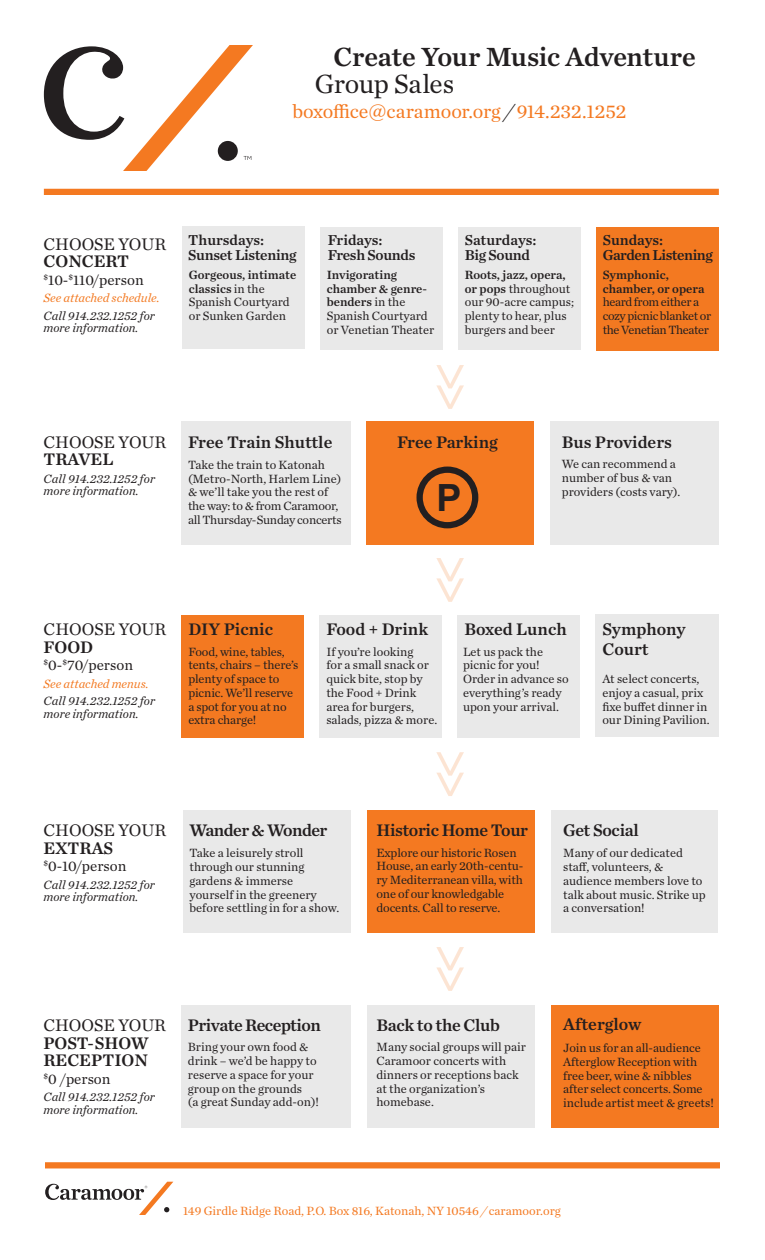
<style>
.page{position:relative;width:765px;height:1260px;background:#fff}
.page>*{position:absolute;margin:0;border:0;box-sizing:border-box;transform-origin:0 0}
.t1{font:62.5px "Chronicle Text G1 Semi";color:#f37921}
.t2{font:700 37.5px "Arial";color:#231f20}
.menu_descipt{font:27.5px "Chronicle Text G1 Semi";letter-spacing:-.01em;color:#231f20}
.menu_descipt-2{font:27.5px "Chronicle Text G1";letter-spacing:-.015em;color:#231f20}
.menu_descipt-3{font:20px "Chronicle Text G1";letter-spacing:-.005em;color:#f47921}
.t3{font:17.5px/17.5px "Chronicle Text G1 Semi";color:#231f20}
.t4{font:17.5px "Chronicle Text G1";color:#231f20}
.t5{font:17.5px "Chronicle Text G1 Semi";letter-spacing:-.02em;color:#231f20}
.t6{font:17.5px "Chronicle Text G1 Semi";letter-spacing:-.03em;color:#231f20}
.t7{font:15px "Chronicle Text G1 Semi";letter-spacing:-.02em;color:#231f20}
.t8{font:15px "Chronicle Text G1";color:#231f20}
.t9{font:15px "Chronicle Text G1 Semi";color:#231f20}
.t10{font:12.5px/13.8px "Chronicle Text G1";color:#231f20}
.t11{font:italic 12.5px/12.5px "Chronicle Text G1";color:#231f20}
.t12{font:12.5px/13.8px "Chronicle Text G1 Semi";color:#231f20}
.t13{font:12.5px/13.8px "Chronicle Text G1";letter-spacing:-.03em;color:#231f20}
.t14{font:12.5px "Chronicle Text G1";color:#f47921}
.t15{font:12.5px/13.8px "Chronicle Text G1";letter-spacing:-.02em;color:#231f20}
.t16{font:italic 12.5px "Chronicle Text G1";color:#f37921}
.s1{font-style:italic;color:#231f20}
.s2{font-family:"Chronicle Text G1"}
.s3{font-family:"Chronicle Text G1 Semi"}
.s4{font-style:italic}
</style>
<div class="page">
<div style="left:596px;top:227px;width:123px;height:123px;background:#f37921"></div>
<div style="left:458px;top:227px;width:123px;height:123px;background:#e9e9e9"></div>
<div style="left:320px;top:227px;width:123px;height:123px;background:#e9e9e9"></div>
<div style="left:182px;top:227px;width:123px;height:122px;background:#e9e9e9"></div>
<div style="left:44px;top:189px;width:675px;height:6px;background:#f47921"></div>
<svg style="left:45px;top:1182px;width:128px;height:33px"></svg>
<svg style="left:44px;top:45px;width:209px;height:126px"></svg>
<div style="left:181px;top:422px;width:170px;height:123px;background:#e9e9e9"></div>
<div style="left:366px;top:422px;width:168px;height:123px;background:#f47921"></div>
<div style="left:550px;top:422px;width:168px;height:123px;background:#e9e9e9"></div>
<div style="left:417px;top:467px;width:61px;height:61px;border:6px solid #231f20;border-radius:50%"></div>
<div style="left:181px;top:615px;width:123px;height:123px;background:#f37921"></div>
<div style="left:319px;top:615px;width:123px;height:123px;background:#e9e9e9"></div>
<div style="left:457px;top:615px;width:123px;height:123px;background:#e9e9e9"></div>
<div style="left:595px;top:615px;width:123px;height:122px;background:#e9e9e9"></div>
<div style="left:181px;top:1005px;width:170px;height:123px;background:#e9e9e9"></div>
<div style="left:552px;top:1005px;width:167px;height:122px;background:#f47921"></div>
<div style="left:367px;top:1005px;width:168px;height:123px;background:#e9e9e9"></div>
<div style="left:183px;top:810px;width:168px;height:123px;background:#e9e9e9"></div>
<div style="left:367px;top:810px;width:168px;height:123px;background:#f47921"></div>
<div style="left:552px;top:810px;width:166px;height:123px;background:#e9e9e9"></div>
<div style="left:45px;top:1162px;width:675px;height:6px;background:#f47921"></div>
<p class="menu_descipt" style="left:334px;top:35px;width:364px">Create Your Music Adventure</p>
<p class="menu_descipt-2" style="left:315px;top:63px;width:141px">Group Sales</p>
<p class="menu_descipt-3" style="left:292px;top:96px;width:335px">boxoffice@caramoor.org <span class="s1">/</span> 914.232.1252</p>
<p class="t4" style="left:44px;top:231px;width:124px">CHOOSE YOUR</p>
<p class="t3" style="left:44px;top:252px;width:87px">CONCERT</p>
<p class="t8" style="left:44px;top:268px;width:102px"><sup>$</sup>10-<sup>$</sup>110/person</p>
<p class="t16" style="left:44px;top:288px;width:118px">See attached schedule.</p>
<p class="t11" style="left:44px;top:309px;width:113px">Call 914.232.1252 for more information.</p>
<p class="t4" style="left:44px;top:429px;width:124px">CHOOSE YOUR</p>
<p class="t3" style="left:44px;top:450px;width:71px">TRAVEL</p>
<p class="t11" style="left:44px;top:472px;width:113px">Call 914.232.1252 for more information.</p>
<p class="t4" style="left:44px;top:616px;width:124px">CHOOSE YOUR</p>
<p class="t3" style="left:44px;top:637px;width:51px">FOOD</p>
<p class="t8" style="left:44px;top:654px;width:91px"><sup>$</sup>0-<sup>$</sup>70/person</p>
<p class="t16" style="left:44px;top:674px;width:107px">See attached menus.</p>
<p class="t11" style="left:44px;top:694px;width:113px">Call 914.232.1252 for more information.</p>
<p class="t4" style="left:44px;top:817px;width:124px">CHOOSE YOUR</p>
<p class="t3" style="left:44px;top:838px;width:71px">EXTRAS</p>
<p class="t8" style="left:44px;top:855px;width:85px"><sup>$</sup>0-10/person</p>
<p class="t11" style="left:44px;top:878px;width:113px">Call 914.232.1252 for more information.</p>
<p class="t4" style="left:43px;top:1012px;width:124px">CHOOSE YOUR</p>
<p class="t3" style="left:43px;top:1033px;width:107px">POST-SHOW<br>RECEPTION</p>
<p class="t8" style="left:43px;top:1067px;width:69px"><sup>$</sup>0 /person</p>
<p class="t11" style="left:43px;top:1090px;width:113px">Call 914.232.1252 for more information.</p>
<p class="t9" style="left:188px;top:228px;width:77px">Thursdays:</p>
<p class="t7" style="left:188px;top:243px;width:110px">Sunset Listening</p>
<p class="t12" style="left:189px;top:267px;width:109px">Gorgeous, intimate classics <span class="s2">in the</span></p>
<p class="t10" style="left:189px;top:295px;width:103px">Spanish Courtyard or Sunken Garden</p>
<p class="t9" style="left:328px;top:228px;width:56px">Fridays:</p>
<p class="t7" style="left:328px;top:243px;width:89px">Fresh Sounds</p>
<p class="t12" style="left:327px;top:267px;width:72px">Invigorating</p>
<p class="t12" style="left:327px;top:281px;width:102px">chamber &amp; genre-</p>
<p class="t12" style="left:327px;top:295px;width:80px">benders <span class="s2">in the</span></p>
<p class="t10" style="left:327px;top:308px;width:102px">Spanish Courtyard</p>
<p class="t10" style="left:327px;top:322px;width:109px">or Venetian Theater</p>
<p class="t9" style="left:465px;top:228px;width:73px">Saturdays:</p>
<p class="t7" style="left:465px;top:243px;width:67px">Big Sound</p>
<p class="t9" style="left:603px;top:228px;width:62px">Sundays:</p>
<p class="t7" style="left:603px;top:243px;width:112px">Garden Listening</p>
<p class="t10" style="left:465px;top:267px;width:111px"><span class="s3">Roots, jazz, opera, or pops</span> throughout our 90-acre campus; plenty to hear, plus burgers and beer</p>
<p class="t12" style="left:603px;top:267px;width:68px">Symphonic,</p>
<p class="t13" style="left:603px;top:281px;width:110px"><span class="s3">chamber, or opera </span>heard from either a cozy picnic blanket or the Venetian Theater</p>
<h1 class="t1" style="left:501px;top:360px;width:55px;rotate:90deg">&gt;&gt;</h1>
<p class="t3" style="left:188px;top:432px;width:146px">Free Train Shuttle</p>
<p class="t3" style="left:397px;top:432px;width:102px">Free Parking</p>
<p class="t3" style="left:562px;top:432px;width:112px">Bus Providers</p>
<p class="t2" style="left:437px;top:473px;width:27px">P</p>
<p class="t10" style="left:562px;top:456px;width:120px">We can recommend a number of bus &amp; van providers (costs vary).</p>
<p class="t10" style="left:188px;top:457px;width:155px">Take the train to Katonah (Metro-North, Harlem Line)</p>
<p class="t10" style="left:188px;top:485px;width:142px">&amp; we’ll take you the rest of</p>
<p class="t15" style="left:188px;top:498px;width:155px">the way: to &amp; from Caramoor, all Thursday-Sunday concerts</p>
<h1 class="t1" style="left:501px;top:553px;width:55px;rotate:90deg">&gt;&gt;</h1>
<p class="t3" style="left:188px;top:619px;width:86px">DIY Picnic</p>
<p class="t3" style="left:326px;top:620px;width:103px">Food + Drink</p>
<p class="t3" style="left:464px;top:620px;width:104px">Boxed Lunch</p>
<p class="t3" style="left:602px;top:619px;width:85px">Symphony</p>
<p class="t10" style="left:188px;top:644px;width:98px">Food, wine, tables,</p>
<p class="t3" style="left:602px;top:639px;width:48px">Court</p>
<p class="t10" style="left:188px;top:658px;width:112px">tents, chairs – there’s plenty of space to picnic. We’ll reserve a spot for you at no extra charge!</p>
<p class="t10" style="left:326px;top:644px;width:112px">If you’re looking<br>for a small snack or quick bite, stop by the Food + Drink area for burgers, salads, pizza &amp; more.</p>
<p class="t10" style="left:463px;top:644px;width:82px">Let us pack the</p>
<p class="t10" style="left:463px;top:658px;width:78px">picnic for you!</p>
<p class="t10" style="left:463px;top:671px;width:107px">Order in advance so everything’s ready upon your arrival.</p>
<p class="t10" style="left:602px;top:671px;width:109px">At select concerts, enjoy a casual, prix fixe buffet dinner in our Dining Pavilion.</p>
<h1 class="t1" style="left:501px;top:747px;width:55px;rotate:90deg">&gt;&gt;</h1>
<p class="t6" style="left:190px;top:817px;width:139px">Wander &amp; Wonder</p>
<p class="t5" style="left:376px;top:817px;width:153px">Historic Home Tour</p>
<p class="t5" style="left:563px;top:817px;width:77px">Get Social</p>
<p class="t10" style="left:563px;top:846px;width:144px">Many of our dedicated staff, volunteers, &amp; audience members love to talk about music. Strike up a conversation!</p>
<p class="t10" style="left:190px;top:846px;width:151px">Take a leisurely stroll through our stunning gardens &amp; immerse yourself in the greenery before settling in for a show.</p>
<p class="t10" style="left:376px;top:845px;width:148px">Explore our historic Rosen<br>House, an early 20th-centu&shy;ry Mediterranean villa, with one of our knowledgable docents. Call to reserve.</p>
<h1 class="t1" style="left:501px;top:942px;width:55px;rotate:90deg">&gt;&gt;</h1>
<p class="t6" style="left:188px;top:1012px;width:134px">Private Reception</p>
<p class="t5" style="left:376px;top:1012px;width:125px">Back to the Club</p>
<p class="t3" style="left:563px;top:1015px;width:80px">Afterglow</p>
<p class="t10" style="left:376px;top:1040px;width:151px">Many social groups will pair<br>Caramoor concerts with dinners or receptions back at the organization’s homebase.</p>
<p class="t10" style="left:188px;top:1040px;width:133px">Bring your own food &amp; drink – we’d be happy to reserve a space for your group on the grounds<br>(a great Sunday add-on)!</p>
<p class="t10" style="left:563px;top:1040px;width:152px">Join us for an all-audience<br>Afterglow Reception with free beer, wine &amp; nibbles after select concerts. Some include artist meet &amp; greets!</p>
<p class="t14" style="left:183px;top:1202px;width:379px">149 Girdle Ridge Road, P.O. Box 816, Katonah, NY 10546 <span class="s4">/</span> caramoor.org</p>
</div>
